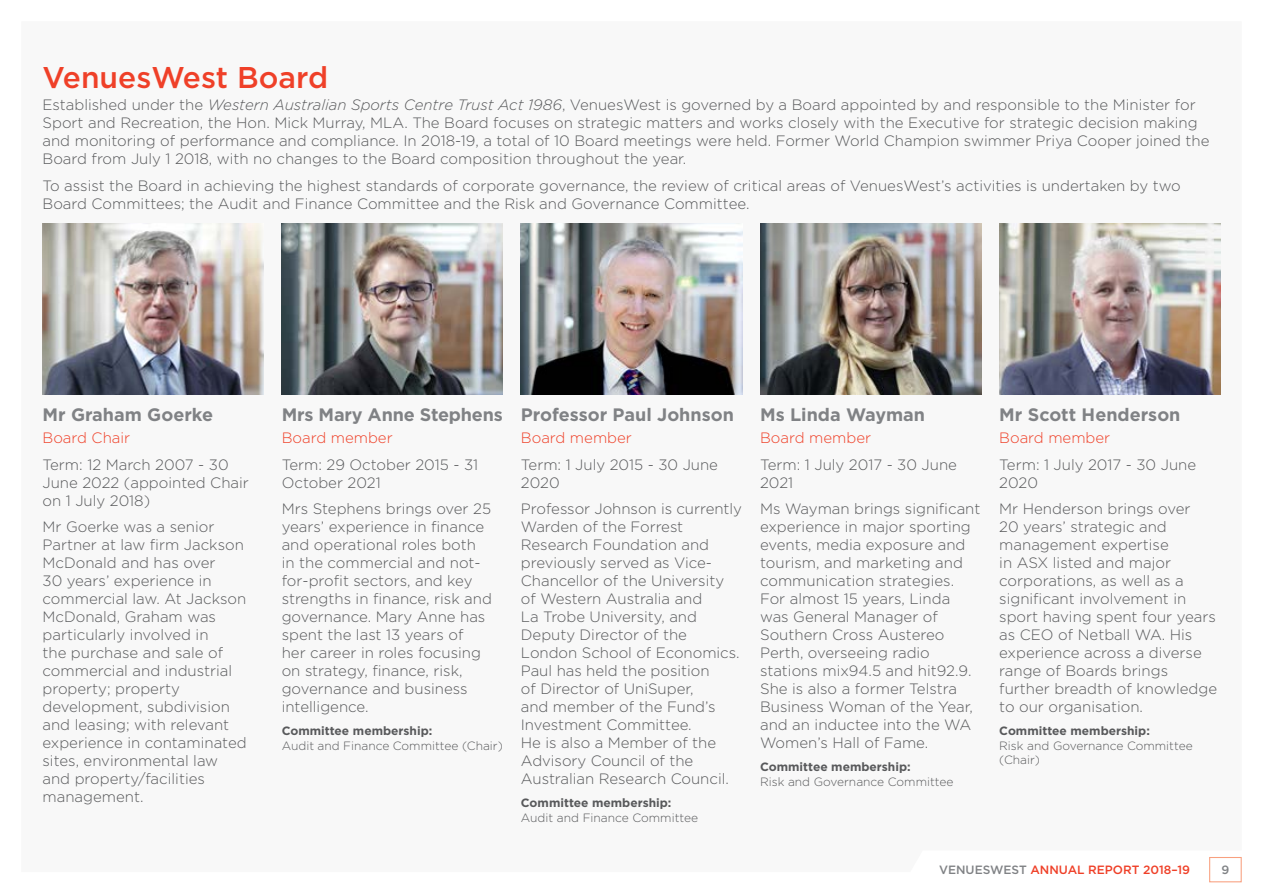
<style>
.page{position:relative;width:1263px;height:893px;background:#fff}
.page>*{position:absolute;margin:0;border:0;box-sizing:border-box;transform-origin:0 0}
.t1{font:500 30px "Gotham";color:#ef4028}
.t2{font:700 18px "Gotham";color:#808285}
.t3{font:300 15px/18px "Gotham";color:#58595b}
.t4{font:300 15px "Gotham";color:#ef4028}
.t5{font:300 12px/14.4px "Gotham";color:#58595b}
.t6{font:700 12px "Gotham";color:#58595b}
.t7{font:500 12px "Gotham";color:#ef4028}
.t8{font:500 12px "Gotham";color:#808285}
.s1{font-style:italic}
.s2{color:#808285}
</style>
<div class="page">
<img style="left:42px;top:223px;width:1179px;height:172px">
<div style="left:1209px;top:857px;width:33px;height:25px;background:#fff;border:1px solid #f8a07f"></div>
<h1 class="t1" style="left:43px;top:58px;width:287px">VenuesWest Board</h1>
<p class="t3" style="left:43px;top:96px;width:1168px">Established under the <span class="s1">Western Australian Sports Centre Trust Act 1986</span>, VenuesWest is governed by a Board appointed by and responsible to the Minister for Sport and Recreation, the Hon. Mick Murray, MLA. The Board focuses on strategic matters and works closely with the Executive for strategic decision making and monitoring of performance and compliance. In 2018-19, a total of 10 Board meetings were held. Former World Champion swimmer Priya Cooper joined the Board from July 1 2018, with no changes to the Board composition throughout the year.</p>
<p class="t3" style="left:43px;top:176px;width:1140px">To assist the Board in achieving the highest standards of corporate governance, the review of critical areas of VenuesWest’s activities is undertaken by two<br>Board Committees; the Audit and Finance Committee and the Risk and Governance Committee.</p>
<p class="t2" style="left:43px;top:403px;width:172px">Mr Graham Goerke</p>
<p class="t4" style="left:43px;top:430px;width:89px">Board Chair</p>
<p class="t3" style="left:43px;top:455px;width:208px">Term: 12 March 2007 - 30<br>June 2022 (appointed Chair on 1 July 2018)</p>
<p class="t3" style="left:43px;top:518px;width:206px">Mr Goerke was a senior<br>Partner at law firm Jackson<br>McDonald and has over<br>30 years’ experience in commercial law. At Jackson<br>McDonald, Graham was particularly involved in<br>the purchase and sale of commercial and industrial property; property development, subdivision and leasing; with relevant experience in contaminated sites, environmental law and property/facilities management.</p>
<p class="t2" style="left:282px;top:403px;width:223px">Mrs Mary Anne Stephens</p>
<p class="t4" style="left:282px;top:430px;width:113px">Board member</p>
<p class="t3" style="left:282px;top:455px;width:198px">Term: 29 October 2015 - 31<br>October 2021</p>
<p class="t3" style="left:282px;top:500px;width:212px">Mrs Stephens brings over 25 years’ experience in finance and operational roles both in the commercial and not&shy;for-profit sectors, and key strengths in finance, risk and governance. Mary Anne has spent the last 13 years of<br>her career in roles focusing on strategy, finance, risk, governance and business intelligence.</p>
<p class="t6" style="left:282px;top:723px;width:152px">Committee membership:</p>
<p class="t5" style="left:282px;top:738px;width:223px">Audit and Finance Committee (Chair)</p>
<p class="t2" style="left:521px;top:403px;width:215px">Professor Paul Johnson</p>
<p class="t4" style="left:521px;top:430px;width:113px">Board member</p>
<p class="t3" style="left:521px;top:455px;width:199px">Term: 1 July 2015 - 30 June<br>2020</p>
<p class="t3" style="left:521px;top:500px;width:223px">Professor Johnson is currently<br>Warden of the Forrest<br>Research Foundation and previously served as Vice-<br>Chancellor of the University of Western Australia and<br>La Trobe University, and<br>Deputy Director of the<br>London School of Economics.<br>Paul has held the position<br>of Director of UniSuper,<br>and member of the Fund’s<br>Investment Committee.<br>He is also a Member of the<br>Advisory Council of the<br>Australian Research Council.</p>
<p class="t6" style="left:521px;top:795px;width:152px">Committee membership:</p>
<p class="t5" style="left:521px;top:810px;width:179px">Audit and Finance Committee</p>
<p class="t2" style="left:760px;top:403px;width:167px">Ms Linda Wayman</p>
<p class="t4" style="left:760px;top:430px;width:113px">Board member</p>
<p class="t3" style="left:760px;top:455px;width:198px">Term: 1 July 2017 - 30 June<br>2021</p>
<p class="t3" style="left:760px;top:500px;width:222px">Ms Wayman brings significant experience in major sporting events, media exposure and tourism, and marketing and communication strategies.<br>For almost 15 years, Linda was General Manager of<br>Southern Cross Austereo<br>Perth, overseeing radio stations mix94.5 and hit92.9.<br>She is also a former Telstra<br>Business Woman of the Year, and an inductee into the WA<br>Women’s Hall of Fame.</p>
<p class="t6" style="left:760px;top:759px;width:152px">Committee membership:</p>
<p class="t5" style="left:760px;top:774px;width:195px">Risk and Governance Committee</p>
<p class="t2" style="left:999px;top:403px;width:183px">Mr Scott Henderson</p>
<p class="t4" style="left:999px;top:430px;width:113px">Board member</p>
<p class="t3" style="left:999px;top:455px;width:198px">Term: 1 July 2017 - 30 June<br>2020</p>
<p class="t3" style="left:999px;top:500px;width:219px">Mr Henderson brings over<br>20 years’ strategic and management expertise<br>in ASX listed and major corporations, as well as a significant involvement in sport having spent four years as CEO of Netball WA. His experience across a diverse range of Boards brings further breadth of knowledge to our organisation.</p>
<p class="t6" style="left:999px;top:723px;width:152px">Committee membership:</p>
<p class="t5" style="left:999px;top:738px;width:195px">Risk and Governance Committee (Chair)</p>
<p class="t7" style="left:939px;top:861px;width:252px"><span class="s2">VENUESWEST</span> ANNUAL REPORT 2018–19</p>
<p class="t8" style="left:1221px;top:861px;width:9px">9</p>
</div>
